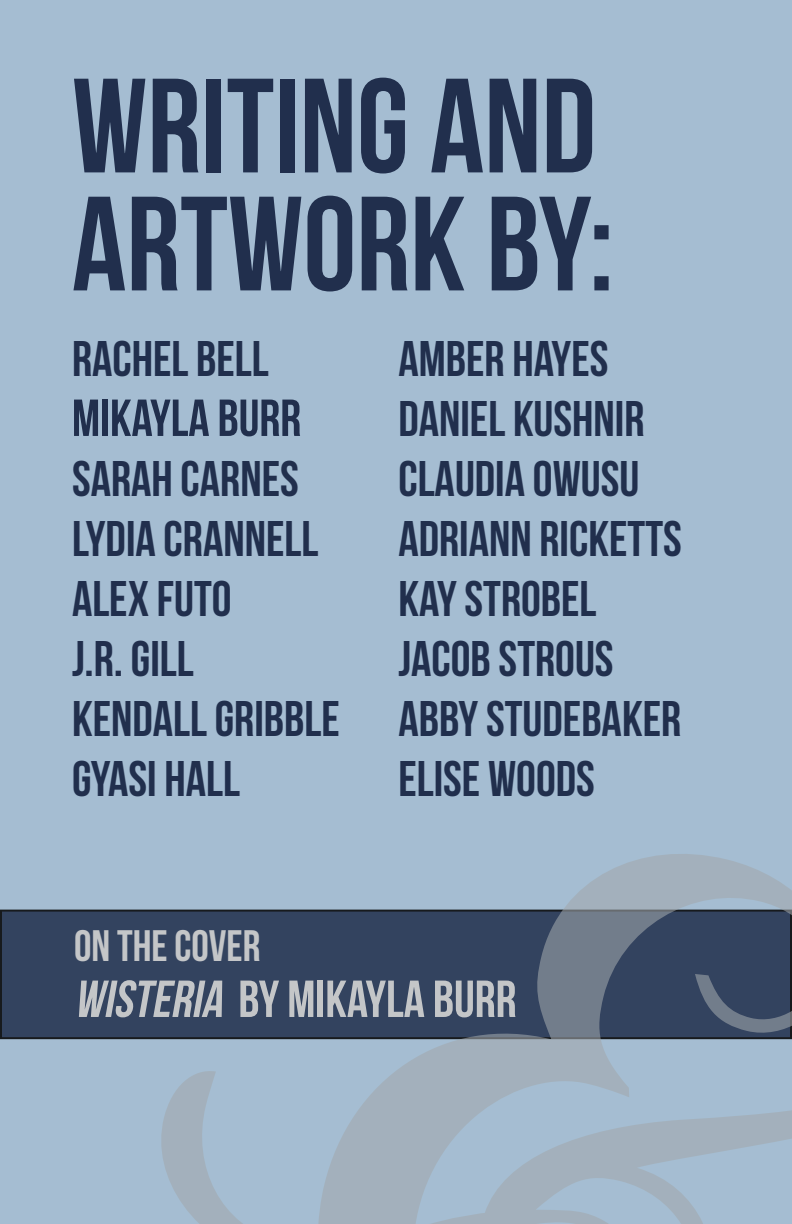
<style>
.page{position:relative;width:792px;height:1224px;background:#a5bdd2}
.page>*{position:absolute;margin:0;border:0;box-sizing:border-box;transform-origin:0 0}
.t1{font:133.8px/118px "Bebas Neue";color:#212f4d}
.t2{font:52px "Bebas Neue";color:#c4c6c8}
.t3{font:52px "Bebas Neue";color:#212f4d}
.t4{font:50px/60px "Bebas Neue";color:#212f4d}
.t5{font:44px "Bebas Neue";color:#c4c6c8}
.s1{font-style:italic}
</style>
<div class="page">
<div style="left:1px;top:911px;width:790px;height:127px;background:#33435f"></div>
<svg style="left:112px;top:909px;width:680px;height:131px"></svg>
<h1 class="t1" style="left:72px;top:66px;width:543px">WRITING AND<br>ARTWORK BY:</h1>
<p class="t4" style="left:72px;top:328px;width:198px">RACHEL BELL</p>
<p class="t3" style="left:72px;top:389px;width:231px">MIKAYLA BURR</p>
<p class="t4" style="left:72px;top:448px;width:269px">SARAH CARNES<br>LYDIA CRANNELL<br>ALEX FUTO<br>J.R. GILL<br>KENDALL GRIBBLE<br>GYASI HALL</p>
<p class="t4" style="left:398px;top:328px;width:285px">AMBER HAYES<br>DANIEL KUSHNIR<br>CLAUDIA OWUSU<br>ADRIANN RICKETTS<br>KAY STROBEL<br>JACOB STROUS<br>ABBY STUDEBAKER<br>ELISE WOODS</p>
<p class="t5" style="left:74px;top:922px;width:188px">ON THE COVER</p>
<p class="t2" style="left:74px;top:970px;width:444px"><span class="s1">WISTERIA</span> BY MIKAYLA BURR</p>
</div>
